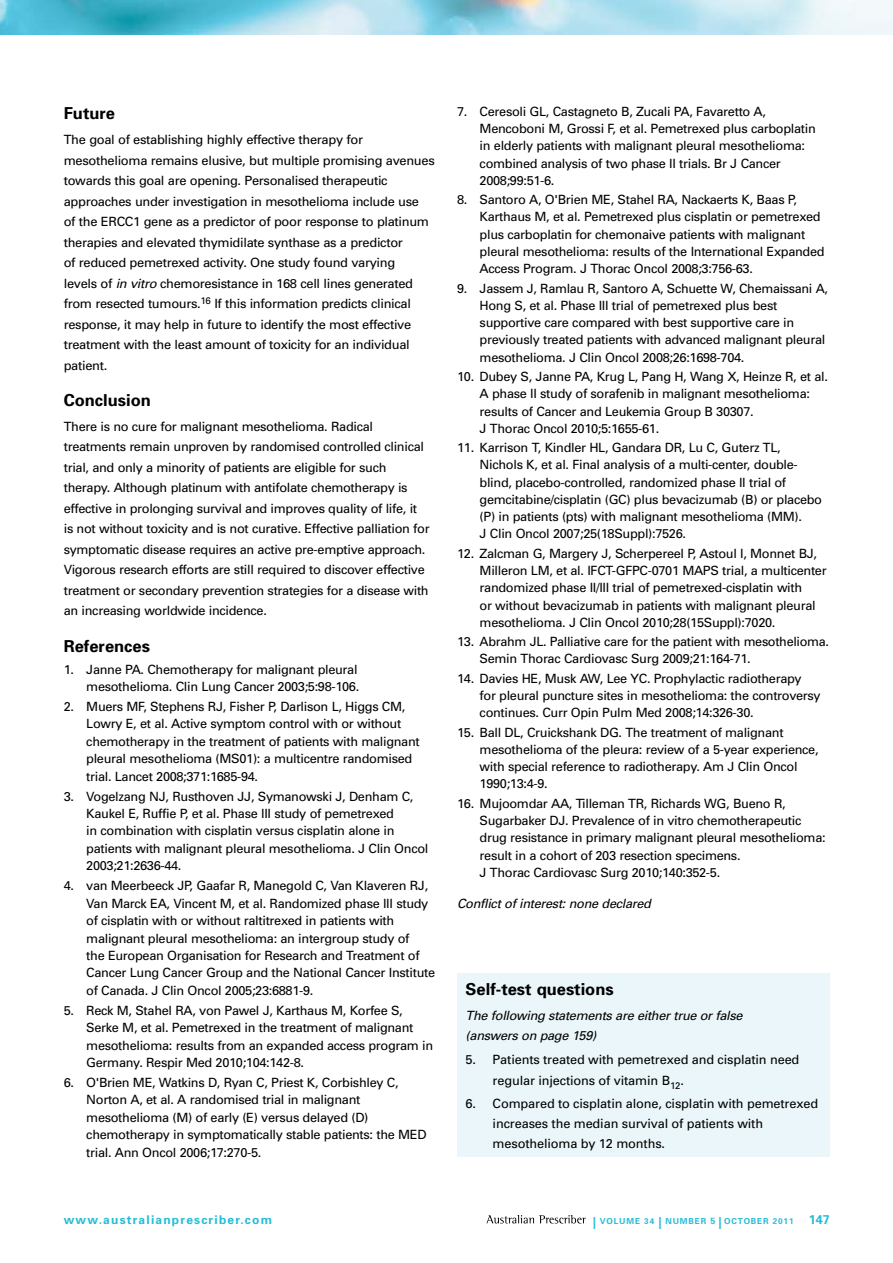
<style>
.page{position:relative;width:893px;height:1263px;background:#fff}
.page>*{position:absolute;margin:0;border:0;box-sizing:border-box;transform-origin:0 0}
.t1{font:700 16.5px "Univers";color:#000}
.t2{font:12.75px/17.2px "Univers";letter-spacing:-.025em;color:#000}
.t3{font:italic 12.75px/20.2px "Univers";letter-spacing:-.025em;color:#000}
.t4{font:700 12px "Univers";letter-spacing:.1em;color:#27bcd7}
.t5{font:700 8.25px "Univers";letter-spacing:.1em;color:#27bcd7}
.s1{font-style:italic}
.s2{font-size:12px}
.s3{font-size:9px}
.s4{font-size:12.75px}
</style>
<div class="page">
<svg style="left:486px;top:1215px;width:100px;height:8px"></svg>
<img style="left:0;top:0;width:893px;height:34px">
<div style="left:457px;top:973px;width:372px;height:184px;background:#eaf6f9"></div>
<p class="t1" style="left:64px;top:104px;width:53px">Future</p>
<p class="t2" style="left:64px;top:129px;width:372px;line-height:20.5px">The goal of establishing highly effective therapy for mesothelioma remains elusive, but multiple promising avenues towards this goal are opening. Personalised therapeutic approaches under investigation in mesothelioma include use<br>of the ERCC1 gene as a predictor of poor response to platinum therapies and elevated thymidilate synthase as a predictor<br>of reduced pemetrexed activity. One study found varying<br>levels of <span class="s1">in vitro</span> chemoresistance in 168 cell lines generated from resected tumours.<sup>16</sup> If this information predicts clinical response, it may help in future to identify the most effective treatment with the least amount of toxicity for an individual patient.</p>
<p class="t1" style="left:64px;top:390px;width:89px">Conclusion</p>
<p class="t2" style="left:64px;top:416px;width:367px;line-height:20.5px">There is no cure for malignant mesothelioma. Radical treatments remain unproven by randomised controlled clinical trial, and only a minority of patients are eligible for such therapy. Although platinum with antifolate chemotherapy is effective in prolonging survival and improves quality of life, it is not without toxicity and is not curative. Effective palliation for symptomatic disease requires an active pre-emptive approach.<br>Vigorous research efforts are still required to discover effective treatment or secondary prevention strategies for a disease with an increasing worldwide incidence.</p>
<p class="t1" style="left:64px;top:636px;width:88px">References</p>
<p class="t2" style="left:64px;top:661px;width:297px;text-align:right">1. Janne PA. Chemotherapy for malignant pleural mesothelioma. Clin Lung Cancer 2003;5:98-106.</p>
<p class="t2" style="left:86px;top:698px;width:335px;text-indent:-23px">2. Muers MF, Stephens RJ, Fisher P, Darlison L, Higgs CM, Lowry E, et al. Active symptom control with or without chemotherapy in the treatment of patients with malignant pleural mesothelioma (MS01): a multicentre randomised trial. Lancet 2008;371:1685-94.</p>
<p class="t2" style="left:86px;top:787px;width:344px;text-indent:-23px">3. Vogelzang NJ, Rusthoven JJ, Symanowski J, Denham C, Kaukel E, Ruffie P, et al. Phase III study of pemetrexed<br>in combination with cisplatin versus cisplatin alone in patients with malignant pleural mesothelioma. J Clin Oncol 2003;21:2636-44.</p>
<p class="t2" style="left:86px;top:877px;width:350px;text-indent:-23px">4. van Meerbeeck JP, Gaafar R, Manegold C, Van Klaveren RJ, Van Marck EA, Vincent M, et al. Randomized phase III study of cisplatin with or without raltitrexed in patients with malignant pleural mesothelioma: an intergroup study of<br>the European Organisation for Research and Treatment of Cancer Lung Cancer Group and the National Cancer Institute of Canada. J Clin Oncol 2005;23:6881-9.</p>
<p class="t2" style="left:86px;top:1001px;width:348px;text-indent:-23px">5. Reck M, Stahel RA, von Pawel J, Karthaus M, Korfee S, Serke M, et al. Pemetrexed in the treatment of malignant mesothelioma: results from an expanded access program in Germany. Respir Med 2010;104:142-8.</p>
<p class="t2" style="left:86px;top:1073px;width:342px;text-indent:-23px">6. O 'Brien ME, Watkins D, Ryan C, Priest K, Corbishley C, Norton A, et al. A randomised trial in malignant mesothelioma (M) of early (E) versus delayed (D) chemotherapy in symptomatically stable patients: the MED trial. Ann Oncol 2006;17:270-5.</p>
<p class="t2" style="left:480px;top:103px;width:338px;text-indent:-23px">7. Ceresoli GL, Castagneto B, Zucali PA, Favaretto A, Mencoboni M, Grossi F, et al. Pemetrexed plus carboplatin in elderly patients with malignant pleural mesothelioma: combined analysis of two phase II trials. Br J Cancer 2008;99:51-6.</p>
<p class="t2" style="left:480px;top:191px;width:346px;text-indent:-23px">8. Santoro A, O'Brien ME, Stahel RA, N ackaerts K, Baas P, Karthaus M, et al. Pemetrexed plus cisplatin or pemetrexed plus carboplatin for chemonaive patients with malignant pleural mesothelioma: results of the International Expanded Access Program. J Thorac Oncol 2008;3:756-63.</p>
<p class="t2" style="left:480px;top:280px;width:350px;text-indent:-22px">9. Jassem J, Ramlau R, Santoro A, Schuette W, Chemaissani A, Hong S, et al. Phase III trial of pemetrexed plus best supportive care compared with best supportive care in previously treated patients with advanced malignant pleural mesothelioma. J Clin Oncol 2008;26:1698-704.</p>
<p class="t2" style="left:480px;top:368px;width:350px;text-indent:-23px">10. Dubey S, Janne PA, Krug L, Pang H, Wang X, Heinze R, et al.<br>A phase II study of sorafenib in malignant mesothelioma: results of Cancer and Leukemia Group B 30307.<br>J Thorac Oncol 2010;5:1655-61.</p>
<p class="t2" style="left:480px;top:439px;width:344px;text-indent:-23px">11. Karrison T, Kindler HL, Gandara DR, Lu C, Guterz TL,<br>N ichols K, et al. Final analysis of a multi-center, double&shy;blind, placebo-controlled, randomized phase II trial of gemcitabine/cisplatin (GC) plus bevacizumab (B) or placebo (P) in patients (pts) with malignant mesothelioma (MM).<br>J Clin Oncol 2007;25(18Suppl):7526.</p>
<p class="t2" style="left:480px;top:545px;width:349px;text-indent:-23px">12. Zalcman G, Margery J, Scherpereel P, Astoul I, Monnet BJ, Milleron LM, et al. IFCT-GFPC-0701 MAPS trial, a multicenter randomized phase II/III trial of pemetrexed-cisplatin with<br>or without bevacizumab in patients with malignant pleural mesothelioma. J Clin Oncol 2010;28(15Suppl):7020.</p>
<p class="t2" style="left:480px;top:633px;width:351px;text-indent:-23px">13. Abrahm JL. Palliative care for the patient with mesothelioma.<br>Semin Thorac Cardiovasc Surg 2009;21:164-71.</p>
<p class="t2" style="left:480px;top:670px;width:343px;text-indent:-23px">14. Davies HE, Musk AW, Lee YC. Prophylactic radiotherapy for pleural puncture sites in mesothelioma: the controversy continues. Curr Opin Pulm Med 2008;14:326-30.</p>
<p class="t2" style="left:480px;top:724px;width:340px;text-indent:-23px">15. Ball DL, Cruickshank DG. The treatment of malignant mesothelioma of the pleura: review of a 5-year experience, with special reference to radiotherapy. Am J Clin Oncol 1990;13:4-9.</p>
<p class="t2" style="left:480px;top:795px;width:347px;text-indent:-23px">16. Mujoomdar AA, Tilleman TR, Richards WG, Bueno R, Sugarbaker DJ. Prevalence of in vitro chemotherapeutic drug resistance in primary malignant pleural mesothelioma: result in a cohort of 203 resection specimens.<br>J Thorac Cardiovasc Surg 2010;140:352-5.</p>
<p class="t3" style="left:457px;top:893px;width:195px">Conflict of interest: none declared</p>
<p class="t1" style="left:466px;top:979px;width:150px">Self-test questions</p>
<p class="t3" style="left:466px;top:1005px;width:278px">The following statements are either true or false (answers on page 159)</p>
<p class="t2" style="left:493px;top:1050px;width:308px;line-height:20.2px;text-indent:-27px">5. Patients treated with pemetrexed and cisplatin need regular injections of vitamin B<sub>12</sub>.</p>
<p class="t2" style="left:493px;top:1093px;width:327px;line-height:20.2px;text-indent:-27px">6. Compared to cisplatin alone, cisplatin with pemetrexed increases the median survival of patients with mesothelioma by 12 months.</p>
<p class="t4" style="left:64px;top:1212px;width:210px">www.australianprescriber.com</p>
<p class="t5" style="left:658px;top:1216px;width:173px"><span class="s2">|</span> NUMBER <span class="s3">5</span> <span class="s2">|</span> OCTOBER 2011 <span class="s4">147</span></p>
<p class="t5" style="left:593px;top:1216px;width:29px"><span class="s2">|</span> Volum</p>
<p class="t5" style="left:635px;top:1216px;width:21px">e 34</p>
</div>
